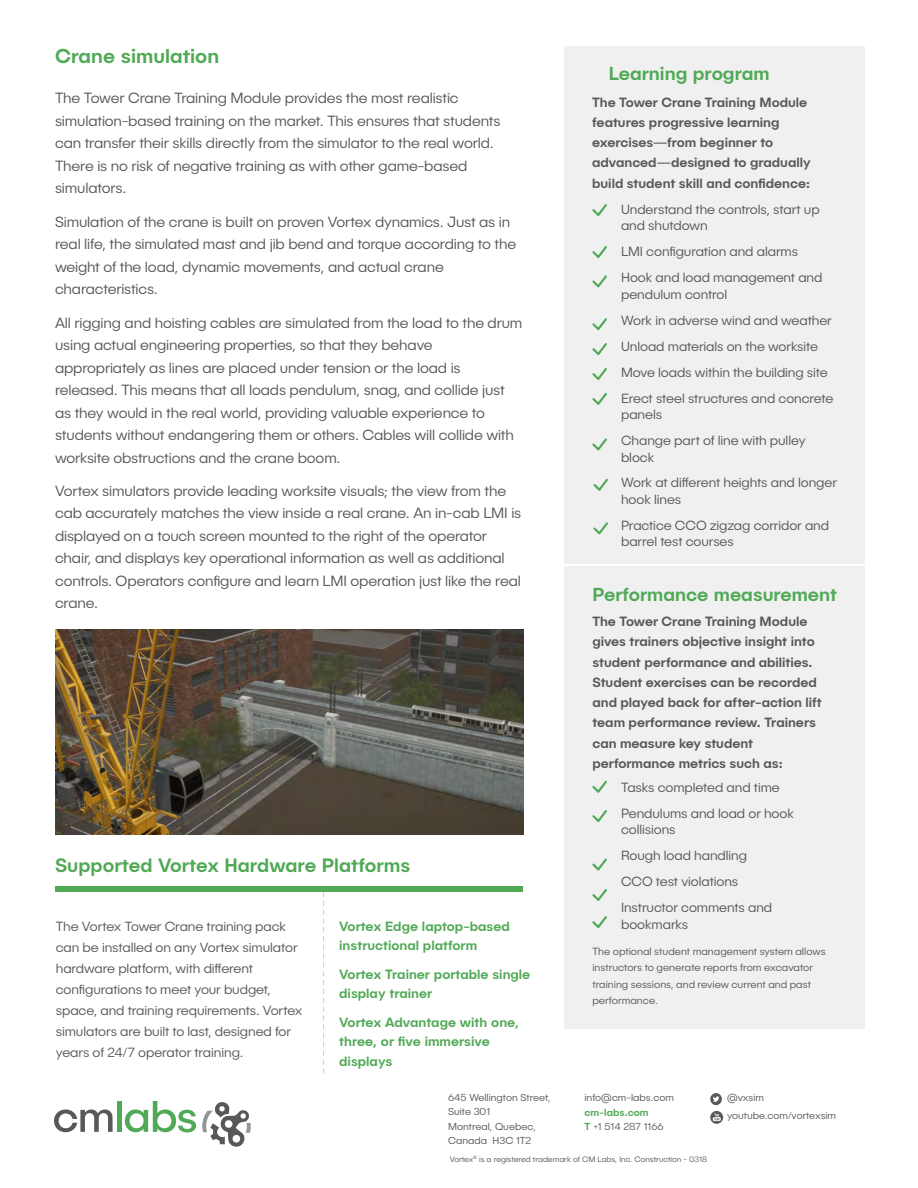
<style>
.page{position:relative;width:918px;height:1188px;background:#fff}
.page>*{position:absolute;margin:0;border:0;box-sizing:border-box;transform-origin:0 0}
.t1{font:500 20.25px "Publica Sans";color:#50a955}
.t2{font:500 19.5px "Publica Sans";color:#50a955}
.t3{font:500 18.9px "Publica Sans";color:#50a955}
.TXT_-_niveau_02{font:300 15px/22.5px "Publica Sans";letter-spacing:-.01em;color:#57585a}
.TXT_-_niveau_02-2{font:300 13.5px/16.5px "Publica Sans";letter-spacing:-.005em;color:#57585a}
.TXT_-_niveau_02-3{font:500 13.5px/20.2px "Publica Sans";color:#57585a}
.t4{font:500 13.5px/19.5px "Publica Sans";color:#50a955}
.TXT_-_niveau_02-4{font:300 10.5px/16.5px "Publica Sans";color:#57585a}
.t5{font:300 10.2px "Publica Sans";color:#57585a}
.t6{font:500 10.2px "Publica Sans";color:#50a955}
.t7{font:300 7.95px "Publica Sans";color:#57585a}
.s1{font-weight:500;color:#50a955}
</style>
<div class="page">
<div style="left:564px;top:566px;width:301px;height:462px;background:#f0f0f1"></div>
<div style="left:564px;top:46px;width:301px;height:518px;background:#f0f0f1"></div>
<svg style="left:54px;top:1109px;width:59px;height:23px"></svg>
<div style="left:117px;top:1101px;width:5px;height:31px;background:#50a955"></div>
<svg style="left:125px;top:1101px;width:71px;height:31px"></svg>
<svg style="left:202px;top:1102px;width:49px;height:45px"></svg>
<svg style="left:710px;top:1093px;width:12px;height:12px"></svg>
<svg style="left:710px;top:1111px;width:13px;height:13px"></svg>
<svg style="left:592px;top:204px;width:15px;height:12px"></svg>
<svg style="left:592px;top:780px;width:15px;height:13px"></svg>
<svg style="left:592px;top:246px;width:15px;height:12px"></svg>
<svg style="left:592px;top:810px;width:15px;height:12px"></svg>
<svg style="left:592px;top:275px;width:15px;height:13px"></svg>
<svg style="left:592px;top:318px;width:15px;height:13px"></svg>
<svg style="left:592px;top:858px;width:15px;height:13px"></svg>
<svg style="left:592px;top:343px;width:15px;height:12px"></svg>
<svg style="left:592px;top:889px;width:15px;height:12px"></svg>
<svg style="left:592px;top:368px;width:15px;height:12px"></svg>
<svg style="left:592px;top:916px;width:15px;height:12px"></svg>
<svg style="left:592px;top:393px;width:15px;height:12px"></svg>
<svg style="left:592px;top:438px;width:15px;height:13px"></svg>
<svg style="left:593px;top:478px;width:15px;height:13px"></svg>
<svg style="left:593px;top:522px;width:15px;height:13px"></svg>
<div style="left:55px;top:887px;width:467px;height:5px;background:#50a955"></div>
<svg style="left:323px;top:892px;width:1px;height:181px"></svg>
<img style="left:56px;top:630px;width:467px;height:205px">
<p class="t1" style="left:55px;top:42px;width:166px">Crane simulation</p>
<p class="TXT_-_niveau_02" style="left:55px;top:87px;width:447px">The Tower Crane Training Module provides the most realistic simulation-based training on the market. This ensures that students can transfer their skills directly from the simulator to the real world.<br>There is no risk of negative training as with other game-based simulators.</p>
<p class="TXT_-_niveau_02" style="left:55px;top:210px;width:463px">Simulation of the crane is built on proven Vortex dynamics. Just as in real life, the simulated mast and jib bend and torque according to the weight of the load, dynamic movements, and actual crane characteristics.</p>
<p class="TXT_-_niveau_02" style="left:55px;top:311px;width:469px">All rigging and hoisting cables are simulated from the load to the drum using actual engineering properties, so that they behave appropriately as lines are placed under tension or the load is released. This means that all loads pendulum, snag, and collide just as they would in the real world, providing valuable experience to students without endangering them or others. Cables will collide with worksite obstructions and the crane boom.</p>
<p class="TXT_-_niveau_02" style="left:55px;top:479px;width:468px">Vortex simulators provide leading worksite visuals; the view from the cab accurately matches the view inside a real crane. An in-cab LMI is displayed on a touch screen mounted to the right of the operator chair, and displays key operational information as well as additional controls. Operators configure and learn LMI operation just like the real crane.</p>
<p class="t2" style="left:55px;top:853px;width:357px">Supported Vortex Hardware Platforms</p>
<p class="TXT_-_niveau_02-2" style="left:56px;top:915px;width:248px;line-height:21px">The Vortex Tower Crane training pack can be installed on any Vortex simulator hardware platform, with different configurations to meet your budget, space, and training requirements. Vortex simulators are built to last, designed for years of 24/7 operator training.</p>
<p class="t4" style="left:339px;top:916px;width:172px">Vortex Edge laptop-based</p>
<p class="t4" style="left:339px;top:935px;width:139px">instructional platform</p>
<p class="t4" style="left:339px;top:964px;width:193px">Vortex Trainer portable single</p>
<p class="t4" style="left:339px;top:983px;width:95px">display trainer</p>
<p class="t4" style="left:339px;top:1012px;width:181px">Vortex Advantage with one, three, or five immersive displays</p>
<p class="t3" style="left:609px;top:62px;width:162px">Learning program</p>
<p class="TXT_-_niveau_02-3" style="left:592px;top:91px;width:220px">The Tower Crane Training Module features progressive learning exercises—from beginner to advanced—designed to gradually build student skill and confidence:</p>
<p class="TXT_-_niveau_02-2" style="left:621px;top:201px;width:200px">Understand the controls, start up and shutdown</p>
<p class="TXT_-_niveau_02-2" style="left:621px;top:243px;width:179px">LMI configuration and alarms</p>
<p class="TXT_-_niveau_02-2" style="left:621px;top:269px;width:203px">Hook and load management and pendulum control</p>
<p class="TXT_-_niveau_02-2" style="left:621px;top:312px;width:212px">Work in adverse wind and weather</p>
<p class="TXT_-_niveau_02-2" style="left:621px;top:337px;width:199px">Unload materials on the worksite</p>
<p class="TXT_-_niveau_02-2" style="left:621px;top:363px;width:208px">Move loads within the building site</p>
<p class="TXT_-_niveau_02-2" style="left:621px;top:389px;width:214px">Erect steel structures and concrete panels</p>
<p class="TXT_-_niveau_02-2" style="left:621px;top:432px;width:186px">Change part of line with pulley block</p>
<p class="TXT_-_niveau_02-2" style="left:621px;top:474px;width:217px">Work at different heights and longer hook lines</p>
<p class="TXT_-_niveau_02-2" style="left:621px;top:517px;width:210px">Practice CCO zigzag corridor and barrel test courses</p>
<p class="t3" style="left:592px;top:582px;width:246px">Performance measurement</p>
<p class="TXT_-_niveau_02-3" style="left:592px;top:611px;width:231px">The Tower Crane Training Module gives trainers objective insight into student performance and abilities.<br>Student exercises can be recorded and played back for after-action lift team performance review. Trainers can measure key student performance metrics such as:</p>
<p class="TXT_-_niveau_02-2" style="left:621px;top:779px;width:160px">Tasks completed and time</p>
<p class="TXT_-_niveau_02-2" style="left:621px;top:804px;width:175px">Pendulums and load or hook collisions</p>
<p class="TXT_-_niveau_02-2" style="left:621px;top:847px;width:128px">Rough load handling</p>
<p class="TXT_-_niveau_02-2" style="left:621px;top:873px;width:119px">CCO test violations</p>
<p class="TXT_-_niveau_02-2" style="left:621px;top:899px;width:153px">Instructor comments and bookmarks</p>
<p class="TXT_-_niveau_02-4" style="left:592px;top:943px;width:235px">The optional student management system allows instructors to generate reports from excavator training sessions, and review current and past performance.</p>
<p class="t5" style="left:448px;top:1091px;width:104px">645 Wellington Street,</p>
<p class="t5" style="left:448px;top:1106px;width:44px">Suite 301</p>
<p class="t5" style="left:448px;top:1120px;width:89px">Montreal, Quebec,</p>
<p class="t5" style="left:448px;top:1134px;width:85px">Canada H3C 1T2</p>
<p class="t7" style="left:450px;top:1154px;width:259px">Vortex<sup>®</sup> is a registered trademark of CM Labs, Inc. Construction - 0318</p>
<p class="t5" style="left:585px;top:1092px;width:91px">info@cm-labs.com</p>
<p class="t6" style="left:585px;top:1106px;width:66px">cm-labs.com</p>
<p class="t5" style="left:585px;top:1120px;width:81px"><span class="s1">T</span> +1 514 287 1166</p>
<p class="t5" style="left:727px;top:1092px;width:39px">@vxsim</p>
<p class="t5" style="left:727px;top:1109px;width:111px">youtube.com/vortexsim</p>
</div>
